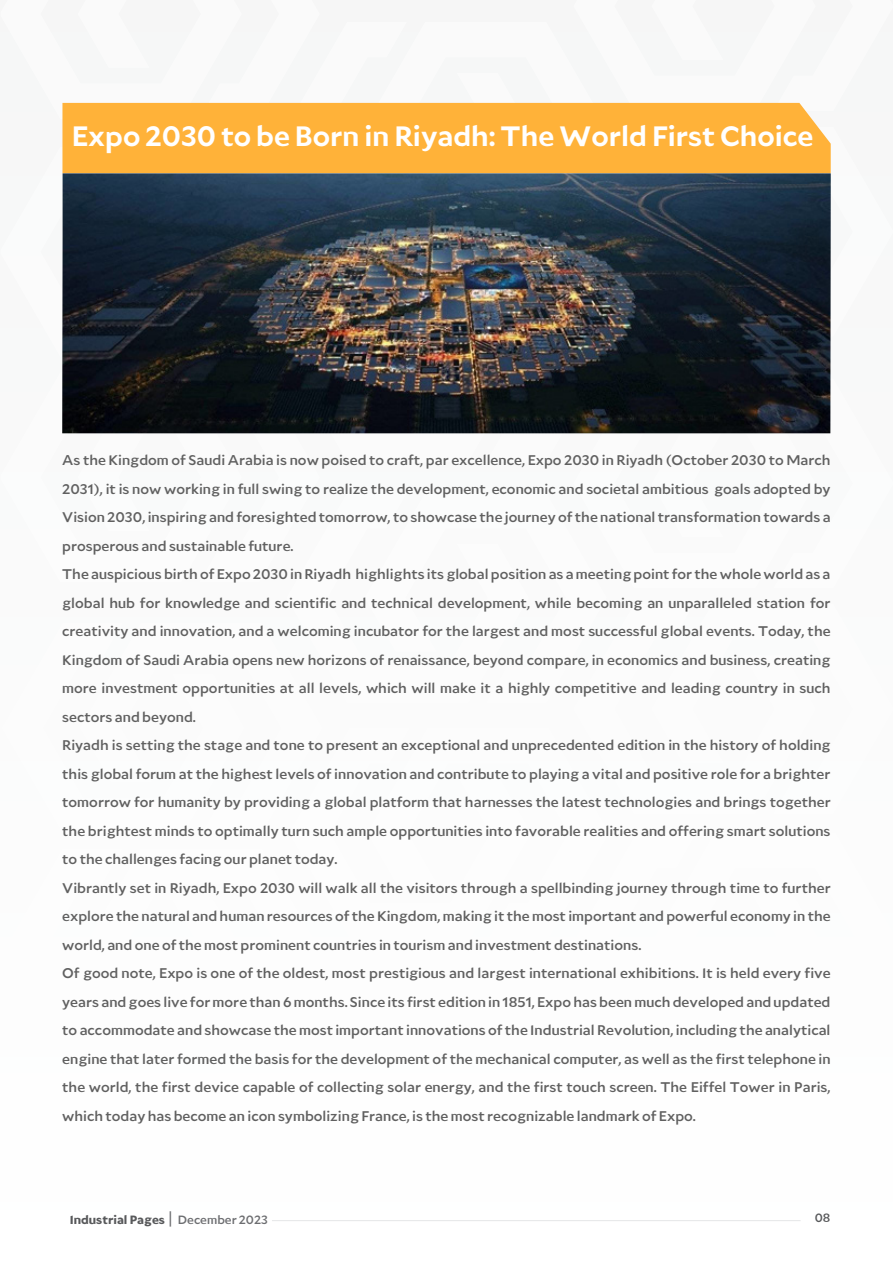
<style>
.page{position:relative;width:893px;height:1263px;background:#fff}
.page>*{position:absolute;margin:0;border:0;box-sizing:border-box;transform-origin:0 0}
.t1{font:600 42px "Sarmady";color:#fff}
.t2{font:500 21px/28.5px "Sarmady";color:#606060}
.t3{font:700 18px "Sarmady";color:#58595b}
.t4{font:500 18px "Sarmady";color:#58595b}
.s1{font-weight:500;color:#6d6e71}
</style>
<div class="page">
<svg style="left:286px;top:433px;width:243px;height:1px"></svg>
<svg style="left:62px;top:102px;width:224px;height:1px"></svg>
<svg style="left:286px;top:102px;width:243px;height:1px"></svg>
<svg style="left:573px;top:102px;width:227px;height:1px"></svg>
<svg style="left:573px;top:433px;width:243px;height:1px"></svg>
<hr style="left:272px;top:1220px;width:529px;height:1px;background:#e5e6e7">
<div style="left:62px;top:103px;width:769px;height:70px;background:#ffb239"></div>
<img style="left:62px;top:173px;width:769px;height:260px">
<h1 class="t1" style="left:72px;top:117px;width:743px">Expo 2030 to be Born in Riyadh: The World First Choice</h1>
<p class="t2" style="left:62px;top:446px;width:770px">As the Kingdom of Saudi Arabia is now poised to craft, par excellence, Expo 2030 in Riyadh (October 2030 to March 2031), it is now working in full swing to realize the development, economic and societal ambitious goals adopted by Vision 2030, inspiring and foresighted tomorrow, to showcase the journey of the national transformation towards a prosperous and sustainable future.<br>The auspicious birth of Expo 2030 in Riyadh highlights its global position as a meeting point for the whole world as a global hub for knowledge and scientific and technical development, while becoming an unparalleled station for creativity and innovation, and a welcoming incubator for the largest and most successful global events. Today, the Kingdom of Saudi Arabia opens new horizons of renaissance, beyond compare, in economics and business, creating more investment opportunities at all levels, which will make it a highly competitive and leading country in such sectors and beyond.<br>Riyadh is setting the stage and tone to present an exceptional and unprecedented edition in the history of holding this global forum at the highest levels of innovation and contribute to playing a vital and positive role for a brighter tomorrow for humanity by providing a global platform that harnesses the latest technologies and brings together the brightest minds to optimally turn such ample opportunities into favorable realities and offering smart solutions to the challenges facing our planet today.<br>Vibrantly set in Riyadh, Expo 2030 will walk all the visitors through a spellbinding journey through time to further explore the natural and human resources of the Kingdom, making it the most important and powerful economy in the world, and one of the most prominent countries in tourism and investment destinations.<br>Of good note, Expo is one of the oldest, most prestigious and largest international exhibitions. It is held every five years and goes live for more than 6 months. Since its first edition in 1851, Expo has been much developed and updated to accommodate and showcase the most important innovations of the Industrial Revolution, including the analytical engine that later formed the basis for the development of the mechanical computer, as well as the first telephone in the world, the first device capable of collecting solar energy, and the first touch screen. The Eiffel Tower in Paris, which today has become an icon symbolizing France, is the most recognizable landmark of Expo.</p>
<p class="t3" style="left:70px;top:1211px;width:200px">Industrial Pages<span class="s1">| December 2023</span></p>
<p class="t4" style="left:815px;top:1210px;width:17px">08</p>
</div>
